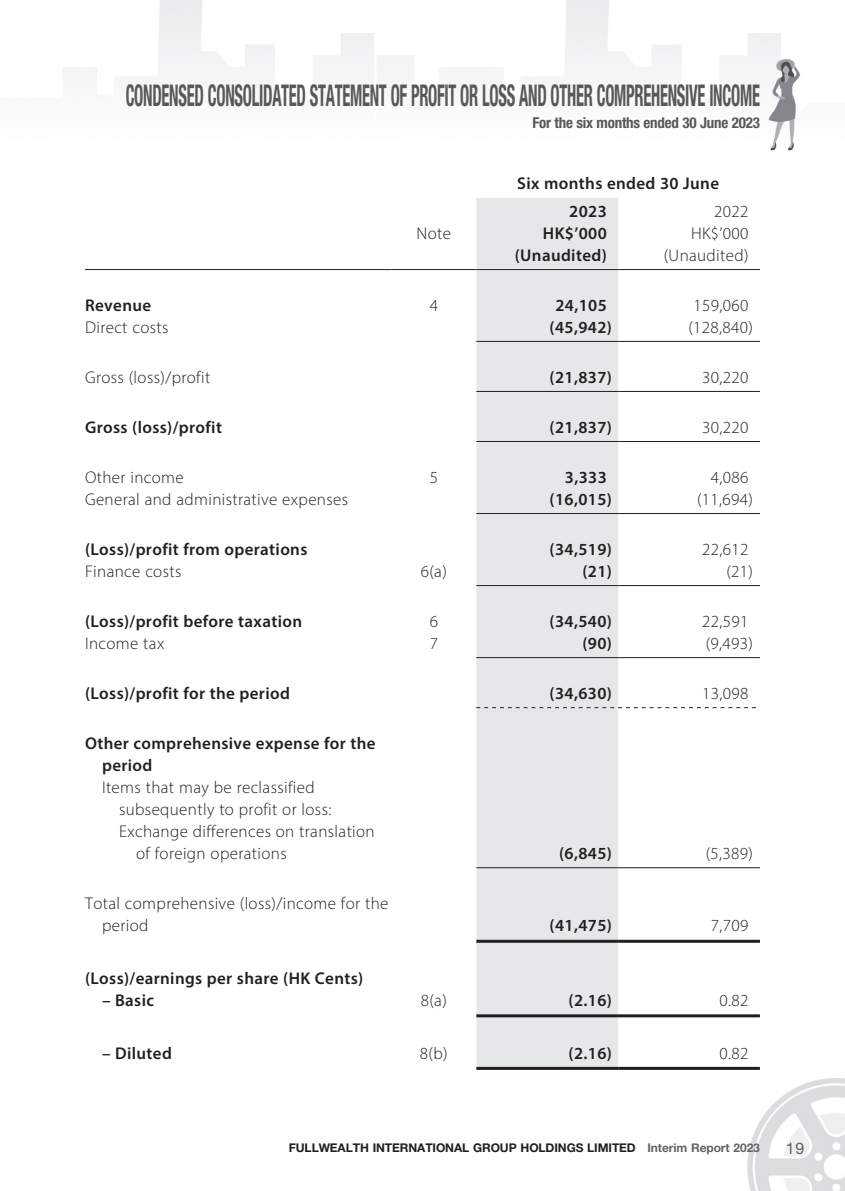
<style>
.page{position:relative;width:845px;height:1191px;background:#fff}
.page>*{position:absolute;margin:0;border:0;box-sizing:border-box;transform-origin:0 0}
.t1{font:700 condensed 30px "Helvetica Neue LT Std";letter-spacing:-.015em;color:#57585a;scale:.55 1}
.t2{font:300 17px/22px "Myriad Pro";letter-spacing:.02em;color:#231f20}
.t3{font:600 17px/27.6px "Myriad Pro";letter-spacing:.02em;color:#231f20}
.t4{font:16px "Helvetica Neue LT Std";color:#636366}
.t5{font:700 condensed 15px "Helvetica Neue LT Std";letter-spacing:-.015em;color:#57585a}
.t6{font:700 12px "Helvetica Neue LT Std";letter-spacing:-.01em;color:#231f20}
.s1{color:#636366}
</style>
<div class="page">
<img style="left:63px;top:0;width:782px;height:1191px">
<div style="left:476px;top:198px;width:142px;height:868px;background:#e6e7e9"></div>
<hr style="left:85px;top:269px;width:306px;height:1px;background:#231f20">
<hr style="left:391px;top:269px;width:85px;height:1px;background:#231f20">
<hr style="left:476px;top:269px;width:142px;height:1px;background:#231f20">
<hr style="left:618px;top:269px;width:142px;height:1px;background:#231f20">
<hr style="left:476px;top:341px;width:142px;height:1px;background:#231f20">
<hr style="left:618px;top:341px;width:142px;height:1px;background:#231f20">
<hr style="left:476px;top:391px;width:142px;height:1px;background:#231f20">
<hr style="left:618px;top:391px;width:142px;height:1px;background:#231f20">
<hr style="left:476px;top:441px;width:142px;height:1px;background:#231f20">
<hr style="left:618px;top:441px;width:142px;height:1px;background:#231f20">
<hr style="left:476px;top:513px;width:142px;height:1px;background:#231f20">
<hr style="left:618px;top:513px;width:142px;height:1px;background:#231f20">
<hr style="left:476px;top:585px;width:142px;height:1px;background:#231f20">
<hr style="left:618px;top:585px;width:142px;height:1px;background:#231f20">
<hr style="left:476px;top:657px;width:142px;height:1px;background:#231f20">
<hr style="left:618px;top:657px;width:142px;height:1px;background:#231f20">
<svg style="left:476px;top:707px;width:280px;height:1px"></svg>
<hr style="left:476px;top:867px;width:142px;height:1px;background:#231f20">
<hr style="left:618px;top:867px;width:142px;height:1px;background:#231f20">
<hr style="left:476px;top:939px;width:142px;height:3px;background:#231f20">
<hr style="left:618px;top:939px;width:142px;height:3px;background:#231f20">
<hr style="left:476px;top:1014px;width:142px;height:3px;background:#231f20">
<hr style="left:618px;top:1014px;width:142px;height:3px;background:#231f20">
<hr style="left:476px;top:1066px;width:142px;height:3px;background:#231f20">
<hr style="left:618px;top:1066px;width:142px;height:3px;background:#231f20">
<h1 class="t1" style="left:126px;top:77px;width:1154px">CONDENSED CONSOLIDATED STATEMENT OF PROFIT OR LOSS AND OTHER COMPREHENSIVE INCOME</h1>
<p class="t5" style="left:532px;top:113px;width:229px">For the six months ended 30 June 2023</p>
<p class="t3" style="left:569px;top:169px;width:151px;text-indent:-52px">Six months ended 30 June<br>2023</p>
<p class="t2" style="left:714px;top:200px;width:36px">2022</p>
<p class="t2" style="left:416px;top:222px;width:36px">Note</p>
<p class="t3" style="left:543px;top:219px;width:65px">HK$’000</p>
<p class="t2" style="left:691px;top:222px;width:59px">HK$’000</p>
<p class="t3" style="left:515px;top:241px;width:94px">(Unaudited)</p>
<p class="t2" style="left:664px;top:244px;width:86px">(Unaudited)</p>
<p class="t3" style="left:85px;top:291px;width:68px">Revenue</p>
<p class="t2" style="left:430px;top:294px;width:10px">4</p>
<p class="t3" style="left:555px;top:291px;width:53px">24,105</p>
<p class="t2" style="left:693px;top:294px;width:56px">159,060</p>
<p class="t2" style="left:85px;top:316px;width:85px">Direct costs</p>
<p class="t3" style="left:549px;top:313px;width:64px">(45,942)</p>
<p class="t2" style="left:688px;top:316px;width:66px">(128,840)</p>
<p class="t2" style="left:85px;top:366px;width:127px">Gross (loss)/profit</p>
<p class="t3" style="left:549px;top:363px;width:64px">(21,837)</p>
<p class="t2" style="left:702px;top:366px;width:48px">30,220</p>
<p class="t3" style="left:85px;top:413px;width:138px">Gross (loss)/profit</p>
<p class="t3" style="left:549px;top:413px;width:64px">(21,837)</p>
<p class="t2" style="left:702px;top:416px;width:48px">30,220</p>
<p class="t2" style="left:85px;top:466px;width:100px">Other income</p>
<p class="t2" style="left:430px;top:466px;width:10px">5</p>
<p class="t3" style="left:565px;top:463px;width:43px">3,333</p>
<p class="t2" style="left:711px;top:466px;width:39px">4,086</p>
<p class="t2" style="left:85px;top:488px;width:265px">General and administrative expenses</p>
<p class="t3" style="left:549px;top:485px;width:64px">(16,015)</p>
<p class="t2" style="left:697px;top:488px;width:58px">(11,694)</p>
<p class="t3" style="left:85px;top:535px;width:224px">(Loss)/profit from operations</p>
<p class="t3" style="left:549px;top:535px;width:64px">(34,519)</p>
<p class="t2" style="left:702px;top:538px;width:48px">22,612</p>
<p class="t2" style="left:85px;top:560px;width:98px">Finance costs</p>
<p class="t2" style="left:421px;top:560px;width:28px">6(a)</p>
<p class="t3" style="left:582px;top:557px;width:31px">(21)</p>
<p class="t2" style="left:726px;top:560px;width:28px">(21)</p>
<p class="t3" style="left:85px;top:607px;width:218px">(Loss)/profit before taxation</p>
<p class="t2" style="left:430px;top:610px;width:10px">6</p>
<p class="t3" style="left:549px;top:607px;width:64px">(34,540)</p>
<p class="t2" style="left:702px;top:610px;width:48px">22,591</p>
<p class="t2" style="left:85px;top:632px;width:81px">Income tax</p>
<p class="t2" style="left:430px;top:632px;width:10px">7</p>
<p class="t3" style="left:582px;top:629px;width:31px">(90)</p>
<p class="t2" style="left:705px;top:632px;width:49px">(9,493)</p>
<p class="t3" style="left:85px;top:679px;width:206px">(Loss)/profit for the period</p>
<p class="t3" style="left:549px;top:679px;width:64px">(34,630)</p>
<p class="t2" style="left:702px;top:682px;width:48px">13,098</p>
<p class="t3" style="left:102px;top:732px;width:275px;line-height:22px;text-indent:-17px">Other comprehensive expense for the period</p>
<p class="t2" style="left:102px;top:776px;width:214px">Items that may be reclassified</p>
<p class="t2" style="left:119px;top:798px;width:214px">subsequently to profit or loss:</p>
<p class="t2" style="left:119px;top:820px;width:257px">Exchange differences on translation</p>
<p class="t2" style="left:136px;top:842px;width:152px">of foreign operations</p>
<p class="t3" style="left:559px;top:839px;width:54px">(6,845)</p>
<p class="t2" style="left:705px;top:842px;width:49px">(5,389)</p>
<p class="t2" style="left:102px;top:892px;width:288px;text-indent:-17px">Total comprehensive (loss)/income for the period</p>
<p class="t3" style="left:549px;top:911px;width:64px">(41,475)</p>
<p class="t2" style="left:711px;top:914px;width:39px">7,709</p>
<p class="t3" style="left:85px;top:964px;width:280px">(Loss)/earnings per share (HK Cents)</p>
<p class="t3" style="left:102px;top:986px;width:54px">– Basic</p>
<p class="t2" style="left:421px;top:989px;width:28px">8(a)</p>
<p class="t3" style="left:568px;top:986px;width:45px">(2.16)</p>
<p class="t2" style="left:719px;top:989px;width:30px">0.82</p>
<p class="t3" style="left:102px;top:1038px;width:71px">– Diluted</p>
<p class="t2" style="left:420px;top:1041px;width:29px">8(b)</p>
<p class="t3" style="left:568px;top:1038px;width:45px">(2.16)</p>
<p class="t2" style="left:719px;top:1041px;width:30px">0.82</p>
<p class="t6" style="left:289px;top:1140px;width:473px">FULLWEALTH INTERNATIONAL GROUP HOLDINGS LIMITED <span class="s1">Interim Report 2023</span></p>
<p class="t4" style="left:786px;top:1138px;width:20px">19</p>
</div>
